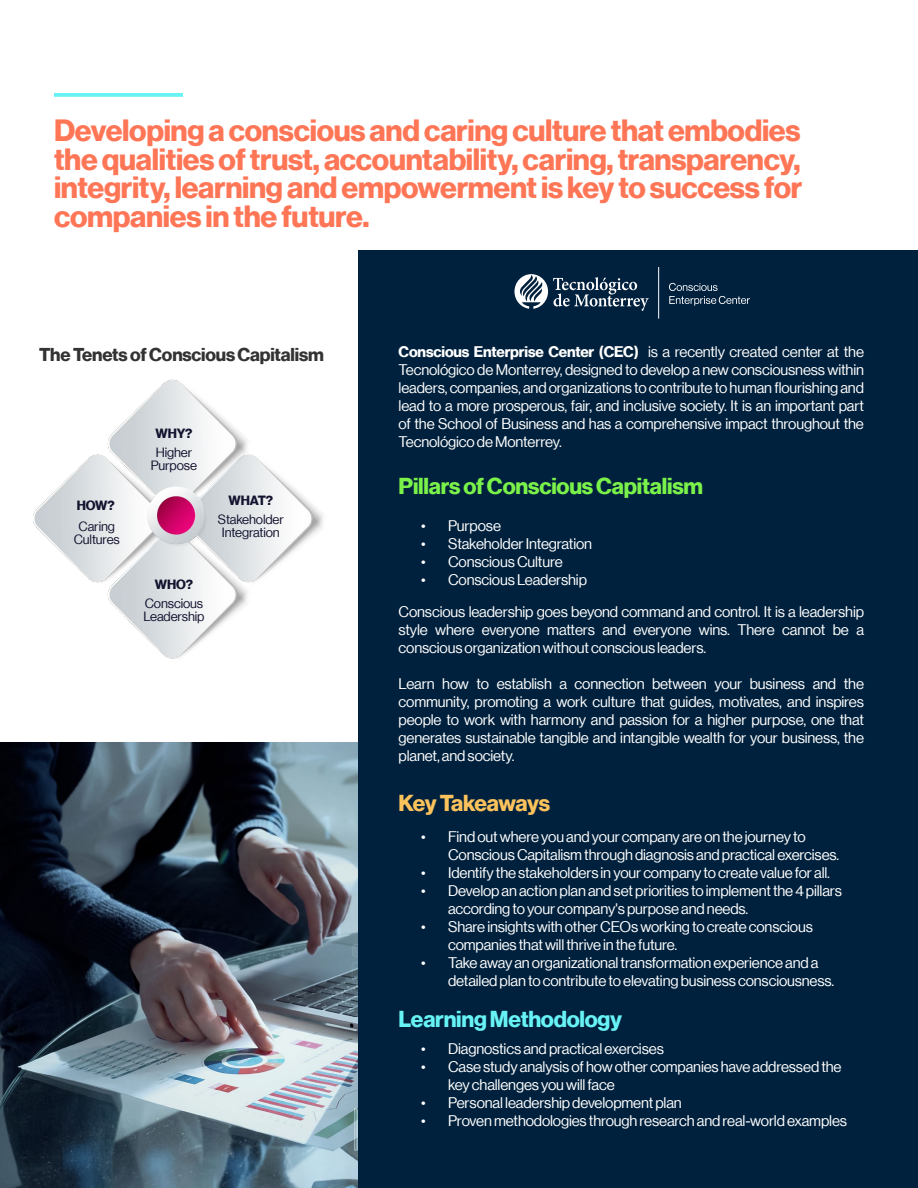
<style>
.page{position:relative;width:918px;height:1188px;background:#fff}
.page>*{position:absolute;margin:0;border:0;box-sizing:border-box;transform-origin:0 0}
.t1{font:30px/28.5px "N Haas Grotesk DS Pro 75 Bd";letter-spacing:-.01em;color:#ff7657;text-align:justify}
.t2{font:22.5px "N Haas Grotesk DS Pro 75 Bd";letter-spacing:-.01em;color:#7af24a}
.t3{font:22.5px "N Haas Grotesk DS Pro 75 Bd";letter-spacing:-.01em;color:#67f3f5}
.t4{font:22.5px "N Haas Grotesk DS Pro 75 Bd";letter-spacing:-.025em;color:#fcc25c}
.t5{font:18.15px "N Haas Grotesk DS Pro 75 Bd";letter-spacing:-.01em;color:#333}
.t6{font:15px/18px "N Haas Grotesk DS Pro 55 Rg";letter-spacing:-.01em;color:#fff}
.t7{font:15px "N Haas Grotesk DS Pro 75 Bd";letter-spacing:-.01em;color:#fff}
.t8{font:13.05px/13px "N Haas Grotesk DS Pro 55 Rg";letter-spacing:-.01em;color:#12122e;text-align:center}
.t9{font:13.05px "N Haas Grotesk DS Pro 75 Bd";letter-spacing:-.01em;color:#12122e}
.s1{font-family:"N Haas Grotesk DS Pro 55 Rg"}
</style>
<div class="page">
<img style="left:0;top:742px;width:358px;height:446px">
<div style="left:358px;top:250px;width:560px;height:938px;background:#00213d"></div>
<svg style="left:54px;top:93px;width:129px;height:4px"></svg>
<img style="left:34px;top:379px;width:289px;height:280px">
<hr style="left:658px;top:267px;width:1px;height:52px;background:#fff">
<svg style="left:514px;top:274px;width:135px;height:37px"></svg>
<svg style="left:669px;top:283px;width:81px;height:23px"></svg>
<h1 class="t1" style="left:54px;top:117px;width:750px">Developing a conscious and caring culture that embodies the qualities of trust, accountability, caring, transparency, integrity, learning and empowerment is key to success for companies in the future.</h1>
<p class="t5" style="left:39px;top:344px;width:286px">The Tenets of Conscious Capitalism</p>
<p class="t9" style="left:77px;top:498px;width:39px">HOW?</p>
<p class="t8" style="left:74px;top:520px;width:48px">Caring<br>Cultures</p>
<p class="t9" style="left:156px;top:426px;width:38px">WHY?</p>
<p class="t8" style="left:151px;top:446px;width:48px">Higher<br>Purpose</p>
<p class="t9" style="left:229px;top:493px;width:46px">WHAT?</p>
<p class="t8" style="left:218px;top:513px;width:68px">Stakeholder<br>Integration</p>
<p class="t9" style="left:155px;top:577px;width:40px">WHO?</p>
<p class="t8" style="left:143px;top:597px;width:63px;text-align:left">Conscious<br>Leadership</p>
<p class="t7" style="left:399px;top:343px;width:467px">Conscious Enterprise Center (CEC) <span class="s1">is a recently created center at the</span></p>
<p class="t6" style="left:399px;top:361px;width:467px;text-align:justify">Tecnológico de Monterrey, designed to develop a new consciousness within leaders, companies, and organizations to contribute to human flourishing and lead to a more prosperous, fair, and inclusive society. It is an important part of the School of Business and has a comprehensive impact throughout the Tecnológico de Monterrey.</p>
<h2 class="t2" style="left:399px;top:473px;width:306px">Pillars of Conscious Capitalism</h2>
<p class="t6" style="left:421px;top:516px;width:81px">• Purpose</p>
<p class="t6" style="left:421px;top:534px;width:173px">• Stakeholder Integration</p>
<p class="t6" style="left:421px;top:552px;width:143px">• Conscious Culture</p>
<p class="t6" style="left:421px;top:570px;width:167px">• Conscious Leadership</p>
<p class="t6" style="left:399px;top:603px;width:467px;text-align:justify">Conscious leadership goes beyond command and control. It is a leadership style where everyone matters and everyone wins. There cannot be a conscious organization without conscious leaders.</p>
<p class="t6" style="left:399px;top:675px;width:467px;text-align:justify">Learn how to establish a connection between your business and the community, promoting a work culture that guides, motivates, and inspires people to work with harmony and passion for a higher purpose, one that generates sustainable tangible and intangible wealth for your business, the planet, and society.</p>
<h2 class="t4" style="left:399px;top:790px;width:153px">Key Takeaways</h2>
<p class="t6" style="left:448px;top:828px;width:393px;text-indent:-27px">• Find out where you and your company are on the journey to<br>Conscious Capitalism through diagnosis and practical exercises.</p>
<p class="t6" style="left:421px;top:864px;width:411px">• Identify the stakeholders in your company to create value for all.</p>
<p class="t6" style="left:448px;top:882px;width:395px;text-indent:-27px">• Develop an action plan and set priorities to implement the 4 pillars according to your company's purpose and needs.</p>
<p class="t6" style="left:448px;top:918px;width:366px;text-indent:-27px">• Share insights with other CEOs working to create conscious companies that will thrive in the future.</p>
<p class="t6" style="left:448px;top:954px;width:388px;text-indent:-27px">• Take away an organizational transformation experience and a detailed plan to contribute to elevating business consciousness.</p>
<h2 class="t3" style="left:399px;top:1006px;width:225px">Learning Methodology</h2>
<p class="t6" style="left:421px;top:1040px;width:244px">• Diagnostics and practical exercises</p>
<p class="t6" style="left:448px;top:1058px;width:395px;text-indent:-27px">• Case study analysis of how other companies have addressed the key challenges you will face</p>
<p class="t6" style="left:421px;top:1094px;width:262px">• Personal leadership development plan</p>
<p class="t6" style="left:421px;top:1112px;width:427px">• Proven methodologies through research and real-world examples</p>
</div>
